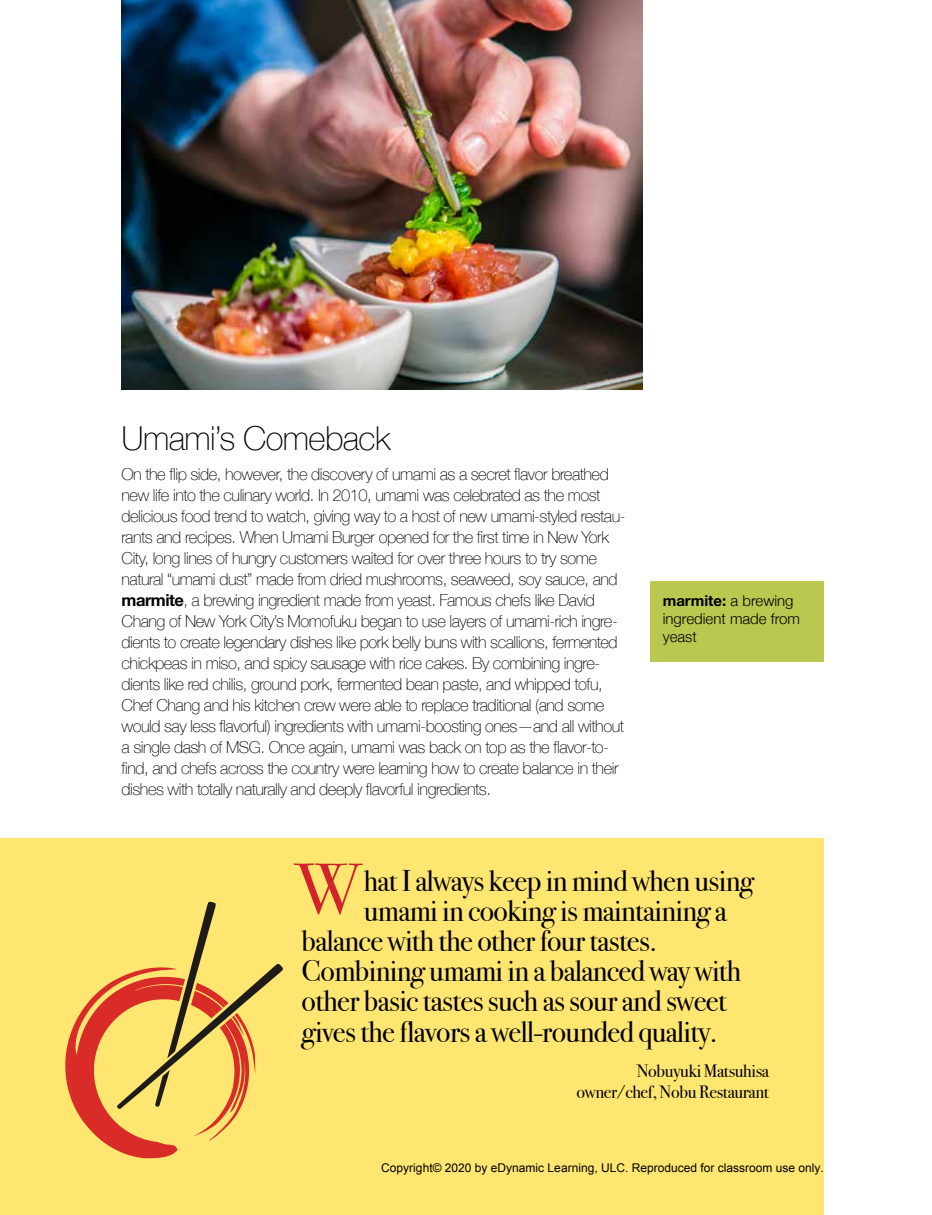
<style>
.page{position:relative;width:932px;height:1215px;background:#fff}
.page>*{position:absolute;margin:0;border:0;box-sizing:border-box;transform-origin:0 0}
.t1{font:72px "Bodoni Svty Two OSITCTT";color:#d2232a}
.t2{font:100 33px "Helvetica Neue";letter-spacing:-.02em;color:#000}
.t3{font:30px "Bodoni Svty Two OSITCTT";letter-spacing:-.02em;color:#000}
.t4{font:18px/21px "Bodoni Svty Two OSITCTT";letter-spacing:-.02em;color:#000;text-align:right}
.t5{font:100 16.5px/21px "Helvetica Neue";letter-spacing:-.03em;color:#000}
.t6{font:300 15px/18px "Helvetica Neue";color:#000}
.t7{font:12px "Arial";color:#000}
.s1{font-weight:700}
</style>
<div class="page">
<img style="left:122px;top:0;width:520px;height:390px">
<div style="left:0;top:839px;width:823px;height:376px;background:#ffe670"></div>
<div style="left:0;top:838px;width:824px;height:377px;border:2px solid #ffe670"></div>
<div style="left:650px;top:581px;width:174px;height:81px;background:#bbc84f"></div>
<svg style="left:65px;top:901px;width:218px;height:258px"></svg>
<h2 class="t2" style="left:122px;top:414px;width:270px">Umami’s Comeback</h2>
<p class="t5" style="left:122px;top:463px;width:505px">On the flip side, however, the discovery of umami as a secret flavor breathed new life into the culinary world. In 2010, umami was celebrated as the most delicious food trend to watch, giving way to a host of new umami-styled restau&shy;rants and recipes. When Umami Burger opened for the first time in New York City, long lines of hungry customers waited for over three hours to try some natural “umami dust” made from dried mushrooms, seaweed, soy sauce, and <span class="s1">marmite</span>, a brewing ingredient made from yeast. Famous chefs like David Chang of New York City’s Momofuku began to use layers of umami-rich ingre&shy;dients to create legendary dishes like pork belly buns with scallions, fermented chickpeas in miso, and spicy sausage with rice cakes. By combining ingre&shy;dients like red chilis, ground pork, fermented bean paste, and whipped tofu, Chef Chang and his kitchen crew were able to replace traditional (and some would say less flavorful) ingredients with umami-boosting ones—and all without a single dash of MSG. Once again, umami was back on top as the flavor-to&shy;find, and chefs across the country were learning how to create balance in their dishes with totally naturally and deeply flavorful ingredients.</p>
<p class="t6" style="left:662px;top:590px;width:139px"><span class="s1">marmite:</span> a brewing ingredient made from yeast</p>
<h1 class="t1" style="left:295px;top:846px;width:67px">W</h1>
<h3 class="t3" style="left:364px;top:863px;width:391px">hat I always keep in mind when using</h3>
<h3 class="t3" style="left:364px;top:893px;width:364px">umami in cooking is maintaining a</h3>
<h3 class="t3" style="left:302px;top:923px;width:357px">balance with the other four tastes.</h3>
<h3 class="t3" style="left:302px;top:953px;width:441px">Combining umami in a balanced way with</h3>
<h3 class="t3" style="left:302px;top:983px;width:426px">other basic tastes such as sour and sweet</h3>
<h3 class="t3" style="left:302px;top:1014px;width:417px">gives the flavors a well-rounded quality.</h3>
<p class="t4" style="left:576px;top:1060px;width:194px">Nobuyuki Matsuhisa owner/chef, Nobu Restaurant</p>
<p class="t7" style="left:381px;top:1160px;width:444px">Copyright© 2020 by eDynamic Learning, ULC. Reproduced for classroom use only.</p>
</div>
